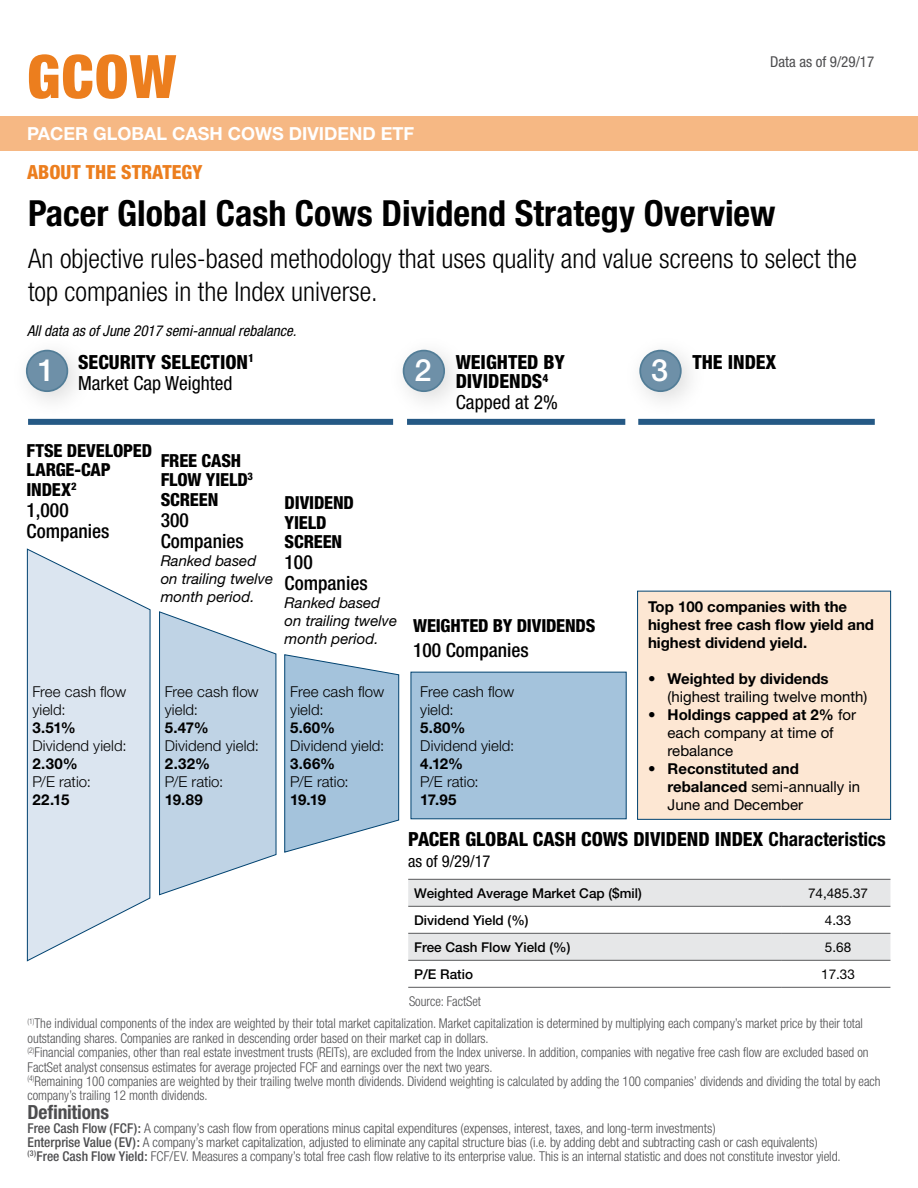
<style>
.page{position:relative;width:918px;height:1188px;background:#fff}
.page>*{position:absolute;margin:0;border:0;box-sizing:border-box;transform-origin:0 0}
.t1{font:900 condensed 60px "Helvetica Neue";color:#ec7e1e}
.t2{font:700 condensed 36px "Helvetica Neue";color:#000}
.t3{font:500 30.75px "Helvetica Neue";color:#fff}
.t4{font:300 condensed 27px/33px "Helvetica Neue";color:#000}
.t5{font:800 condensed 19.5px/20.2px "Helvetica Neue";color:#000}
.t6{font:500 condensed 19.5px/21px "Helvetica Neue";color:#000}
.t7{font:800 condensed 19.5px "Helvetica Neue";color:#ec7e1e}
.t8{font:700 condensed 19.5px "Helvetica Neue";letter-spacing:-.01em;color:#4d4d4f}
.t9{font:800 condensed 18px/19.5px "Helvetica Neue";letter-spacing:-.005em;color:#000}
.t10{font:700 18px "Helvetica Neue";color:#fff}
.t11{font:condensed 16.5px "Helvetica Neue";color:#000}
.t12{font:300 15px/18px "Helvetica Neue";letter-spacing:.005em;color:#000}
.t13{font:15px/18px "Helvetica Neue";color:#000}
.t14{font:700 15px/18px "Helvetica Neue";color:#000}
.t15{font:italic 15px/18px "Helvetica Neue";color:#000}
.t16{font:italic condensed 15px "Helvetica Neue";color:#000}
.t17{font:condensed 15px "Helvetica Neue";color:#4d4d4f}
.t18{font:300 condensed 13.5px/14.4px "Helvetica Neue";color:#4d4d4f;scale:.96 1}
.t19{font:300 condensed 13.5px/13.8px "Helvetica Neue";color:#4d4d4f}
.t20{font:500 13.5px "Helvetica Neue";color:#000}
.t21{font:13.5px "Helvetica Neue";color:#000}
.s1{font-weight:400}
.s2{font-weight:500;font-stretch:normal;font-size:30.75px;color:#fff}
.s3{font-weight:800;font-stretch:condensed}
.s4{font-weight:700}
.s5{font-weight:500}
</style>
<div class="page">
<div style="left:0;top:117px;width:918px;height:34px;background:#f6b884"></div>
<svg style="left:408px;top:880px;width:482px;height:107px"></svg>
<hr style="left:408px;top:906px;width:374px;height:1px;background:#58595b">
<hr style="left:782px;top:906px;width:108px;height:1px;background:#58595b">
<hr style="left:408px;top:933px;width:374px;height:1px;background:#58595b">
<hr style="left:782px;top:933px;width:108px;height:1px;background:#58595b">
<hr style="left:408px;top:960px;width:374px;height:1px;background:#58595b">
<hr style="left:782px;top:960px;width:108px;height:1px;background:#58595b">
<hr style="left:408px;top:987px;width:374px;height:1px;background:#58595b">
<hr style="left:782px;top:987px;width:108px;height:1px;background:#58595b">
<hr style="left:408px;top:879px;width:374px;height:1px;background:#58595b">
<hr style="left:782px;top:879px;width:108px;height:1px;background:#58595b">
<div style="left:10px;top:334px;width:86px;height:85px;background:#000;opacity:.15"></div>
<div style="left:27px;top:351px;width:40px;height:40px;background:#6e90a8;border-radius:50%"></div>
<div style="left:26px;top:350px;width:42px;height:42px;border:2px solid #527d97;border-radius:50%"></div>
<div style="left:28px;top:419px;width:365px;height:6px;background:#255985"></div>
<div style="left:637px;top:591px;width:254px;height:229px;background:#fde7d3;border:1px solid #004270"></div>
<div style="left:407px;top:419px;width:218px;height:6px;background:#255985"></div>
<div style="left:387px;top:334px;width:85px;height:85px;background:#000;opacity:.15"></div>
<div style="left:404px;top:351px;width:40px;height:40px;background:#6e90a8;border-radius:50%"></div>
<div style="left:403px;top:350px;width:42px;height:42px;border:2px solid #527d97;border-radius:50%"></div>
<div style="left:638px;top:419px;width:237px;height:6px;background:#255985"></div>
<div style="left:623px;top:334px;width:86px;height:85px;background:#000;opacity:.15"></div>
<div style="left:640px;top:351px;width:41px;height:40px;background:#6e90a8;border-radius:50%"></div>
<div style="left:639px;top:350px;width:43px;height:42px;border:2px solid #527d97;border-radius:50%"></div>
<svg style="left:26px;top:548px;width:125px;height:414px;background:#dce6f0"></svg>
<svg style="left:159px;top:611px;width:118px;height:285px;background:#c2d5e5"></svg>
<svg style="left:284px;top:654px;width:115px;height:199px;background:#a9c5dc"></svg>
<div style="left:411px;top:672px;width:216px;height:147px;background:#a4c3dc;border:1px solid #004270"></div>
<h1 class="t1" style="left:27px;top:40px;width:151px">GCOW</h1>
<h3 class="t10" style="left:27px;top:123px;width:389px">PACER GLOBAL CASH COWS DIVIDEND ETF</h3>
<h3 class="t7" style="left:27px;top:160px;width:177px">ABOUT THE STRATEGY</h3>
<p class="t17" style="left:770px;top:53px;width:106px">Data as of 9/29/17</p>
<h2 class="t2" style="left:28px;top:191px;width:749px">Pacer Global Cash Cows Dividend Strategy Overview</h2>
<h3 class="t4" style="left:28px;top:242px;width:831px">An objective rules-based methodology that uses quality and value screens to select the top companies in the Index universe.</h3>
<p class="t16" style="left:27px;top:322px;width:271px">All data as of June 2017 semi-annual rebalance.</p>
<h3 class="t3" style="left:38px;top:351px;width:19px">1</h3>
<h3 class="t5" style="left:78px;top:351px;width:177px;line-height:21px">SECURITY SELECTION<sup>1<br></sup><span class="s1">Market Cap Weighted</span></h3>
<h3 class="t5" style="left:456px;top:351px;width:111px;text-indent:-41px"><span class="s2">2</span> WEIGHTED BY<br>DIVIDENDS<sup>4<br></sup><span class="s1">Capped at 2%</span></h3>
<h3 class="t5" style="left:651px;top:351px;width:127px"><span class="s2">3</span> THE INDEX</h3>
<h3 class="t9" style="left:27px;top:441px;width:127px">FTSE DEVELOPED<br>LARGE-CAP<br>INDEX<sup>2</sup></h3>
<h3 class="t6" style="left:27px;top:499px;width:85px">1,000<br>Companies</h3>
<h3 class="t9" style="left:161px;top:450px;width:94px">FREE CASH<br>FLOW YIELD<sup>3<br></sup>SCREEN</h3>
<h3 class="t6" style="left:161px;top:509px;width:85px">300<br>Companies</h3>
<p class="t15" style="left:161px;top:551px;width:114px">Ranked based on trailing twelve month period.</p>
<h3 class="t9" style="left:285px;top:493px;width:71px">DIVIDEND<br>YIELD<br>SCREEN</h3>
<h3 class="t6" style="left:285px;top:551px;width:85px">100<br>Companies</h3>
<p class="t15" style="left:285px;top:594px;width:114px">Ranked based on trailing twelve month period.</p>
<p class="t12" style="left:32px;top:682px;width:95px">Free cash flow yield:</p>
<p class="t14" style="left:32px;top:718px;width:45px">3.51%</p>
<p class="t12" style="left:32px;top:736px;width:96px">Dividend yield:</p>
<p class="t14" style="left:32px;top:754px;width:47px">2.30%</p>
<p class="t12" style="left:32px;top:772px;width:60px">P/E ratio:</p>
<p class="t14" style="left:32px;top:790px;width:39px">22.15</p>
<p class="t12" style="left:165px;top:682px;width:95px">Free cash flow yield:</p>
<p class="t14" style="left:165px;top:718px;width:46px">5.47%</p>
<p class="t12" style="left:165px;top:736px;width:96px">Dividend yield:</p>
<p class="t14" style="left:165px;top:754px;width:47px">2.32%</p>
<p class="t12" style="left:165px;top:772px;width:60px">P/E ratio:</p>
<p class="t14" style="left:165px;top:790px;width:40px">19.89</p>
<p class="t12" style="left:290px;top:682px;width:95px">Free cash flow yield:</p>
<p class="t14" style="left:290px;top:718px;width:46px">5.60%</p>
<p class="t12" style="left:290px;top:736px;width:96px">Dividend yield:</p>
<p class="t14" style="left:290px;top:754px;width:46px">3.66%</p>
<p class="t12" style="left:290px;top:772px;width:60px">P/E ratio:</p>
<p class="t14" style="left:290px;top:790px;width:37px">19.19</p>
<h3 class="t9" style="left:413px;top:615px;width:184px">WEIGHTED BY DIVIDENDS</h3>
<h3 class="t6" style="left:413px;top:639px;width:117px">100 Companies</h3>
<p class="t12" style="left:420px;top:682px;width:95px">Free cash flow yield:</p>
<p class="t14" style="left:420px;top:718px;width:47px">5.80%</p>
<p class="t12" style="left:420px;top:736px;width:96px">Dividend yield:</p>
<p class="t14" style="left:420px;top:754px;width:44px">4.12%</p>
<p class="t12" style="left:420px;top:772px;width:60px">P/E ratio:</p>
<p class="t14" style="left:420px;top:790px;width:38px">17.95</p>
<p class="t14" style="left:648px;top:598px;width:228px">Top 100 companies with the highest free cash flow yield and highest dividend yield.</p>
<p class="t13" style="left:668px;top:670px;width:201px;text-indent:-20px"><span class="s3">•</span> <span class="s4">Weighted by dividends </span>(highest trailing twelve month)</p>
<p class="t13" style="left:668px;top:706px;width:190px;text-indent:-20px"><span class="s3">•</span> <span class="s4">Holdings capped at 2%</span> for each company at time of rebalance</p>
<p class="t13" style="left:668px;top:760px;width:194px;text-indent:-20px"><span class="s3">•</span> <span class="s4">Reconstituted and rebalanced</span> semi-annually in<br>June and December</p>
<h3 class="t5" style="left:408px;top:828px;width:479px">PACER GLOBAL CASH COWS DIVIDEND INDEX <span class="s4">Characteristics</span></h3>
<p class="t11" style="left:408px;top:851px;width:84px">as of 9/29/17</p>
<p class="t20" style="left:414px;top:885px;width:229px">Weighted Average Market Cap ($mil)</p>
<p class="t21" style="left:808px;top:885px;width:62px">74,485.37</p>
<p class="t20" style="left:414px;top:912px;width:116px">Dividend Yield (%)</p>
<p class="t21" style="left:825px;top:912px;width:28px">4.33</p>
<p class="t20" style="left:414px;top:939px;width:158px">Free Cash Flow Yield (%)</p>
<p class="t21" style="left:825px;top:939px;width:28px">5.68</p>
<p class="t20" style="left:414px;top:966px;width:60px">P/E Ratio</p>
<p class="t21" style="left:821px;top:966px;width:35px">17.33</p>
<p class="t18" style="left:409px;top:994px;width:76px">Source: FactSet</p>
<p class="t18" style="left:28px;top:1016px;width:890px"><sup>(1)</sup>The individual components of the index are weighted by their total market capitalization. Market capitalization is determined by multiplying each company’s market price by their total outstanding shares. Companies are ranked in descending order based on their market cap in dollars.<br><sup>(2)</sup>Financial companies, other than real estate investment trusts (REITs), are excluded from the Index universe. In addition, companies with negative free cash flow are excluded based on FactSet analyst consensus estimates for average projected FCF and earnings over the next two years.<br><sup>(4)</sup>Remaining 100 companies are weighted by their trailing twelve month dividends. Dividend weighting is calculated by adding the 100 companies’ dividends and dividing the total by each company’s trailing 12 month dividends.</p>
<h3 class="t8" style="left:28px;top:1101px;width:83px">Definitions</h3>
<p class="t19" style="left:28px;top:1121px;width:815px"><span class="s5">Free Cash Flow (FCF):</span> A company’s cash flow from operations minus capital expenditures (expenses, interest, taxes, and long-term investments)<br><span class="s5">Enterprise Value (EV):</span> A company’s market capitalization, adjusted to eliminate any capital structure bias (i.e. by adding debt and subtracting cash or cash equivalents) <sup>(3)</sup><span class="s5">Free Cash Flow Yield:</span> FCF/EV. Measures a company’s total free cash flow relative to its enterprise value. This is an internal statistic and does not constitute investor yield.</p>
</div>
